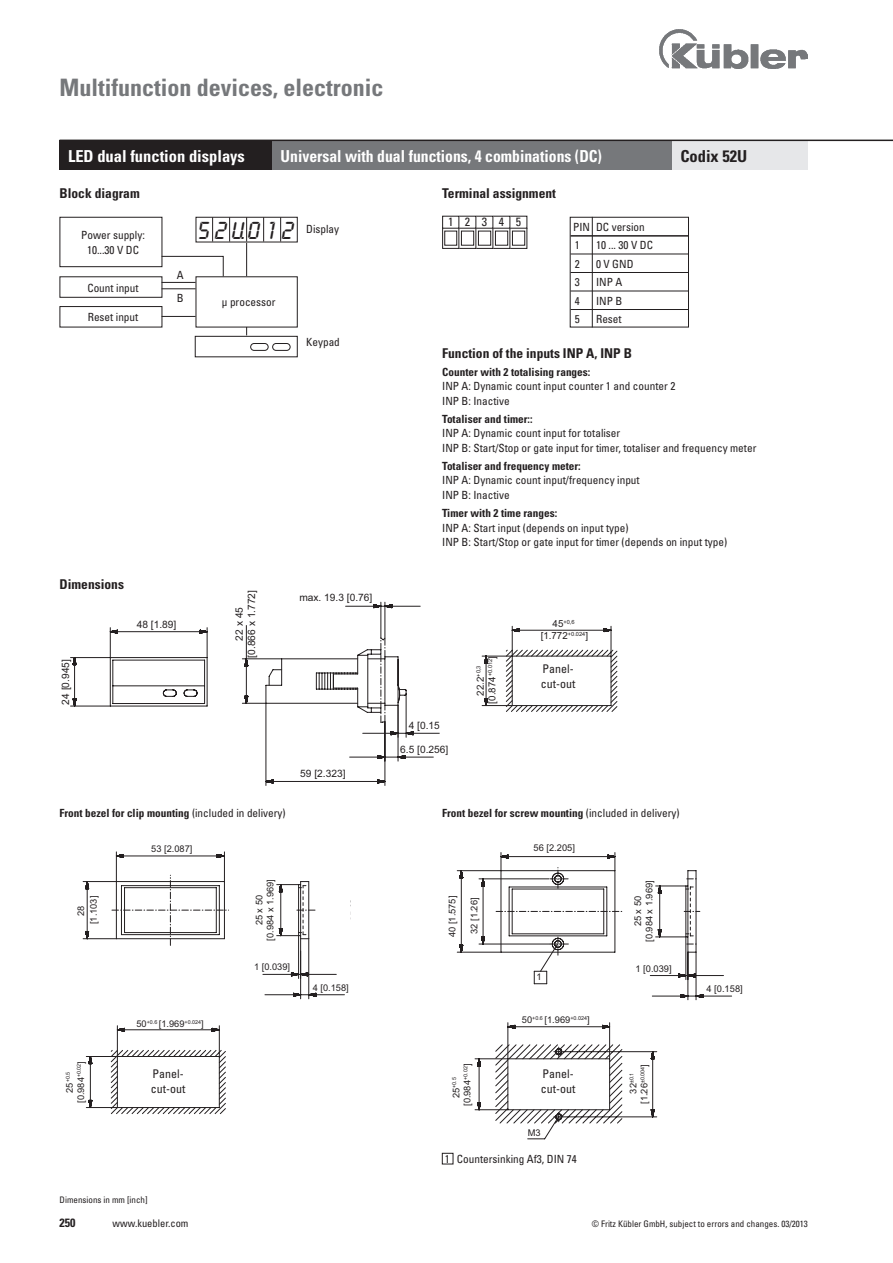
<style>
.page{position:relative;width:893px;height:1263px;background:#fff}
.page>*{position:absolute;margin:0;border:0;box-sizing:border-box;transform-origin:0 0}
.t1{font:25.5px "Lcd D";color:#231f20}
.t2{font:700 condensed 24px "Univers";color:#76787b}
.t3{font:700 condensed 16.5px "Univers";color:#fff;scale:.95 1}
.t4{font:700 condensed 16.5px "Univers";color:#fff}
.t5{font:700 condensed 16.5px "Univers";color:#231f20}
.t6{font:700 condensed 13.5px "Univers";color:#231f20}
.t7{font:condensed 12px/15.1px "Univers";color:#231f20}
.t8{font:700 condensed 12px "Univers";color:#231f20}
.t9{font:condensed 11.25px/14.2px "Univers";color:#231f20}
.t10{font:700 condensed 11.25px "Univers";color:#231f20}
.t11{font:condensed 10.5px "Univers";color:#231f20}
.t12{font:10.2px/12.3px "Arial";color:#231f20;text-align:center}
.t13{font:9.75px/11.7px "Arial";color:#231f20;text-align:center}
.t14{font:9.3px/11.1px "Arial";color:#231f20;text-align:center}
.t15{font:condensed 9px "Univers";color:#231f20}
.t16{font:5.7px "Arial";color:#231f20}
.t17{font:5.4px "Arial";color:#231f20}
.s1{font-size:9.75px}
.s2{font-weight:400}
.s3{font-size:9.3px}
</style>
<div class="page">
<img style="left:659px;top:30px;width:149px;height:38px">
<div style="left:442px;top:216px;width:17px;height:13px;border:1px solid #231f20"></div>
<div style="left:444px;top:231px;width:13px;height:15px;border:1px solid #231f20"></div>
<div style="left:442px;top:227px;width:17px;height:22px;border:1px solid #231f20"></div>
<svg style="left:458px;top:227px;width:70px;height:22px"></svg>
<svg style="left:70px;top:602px;width:364px;height:184px"></svg>
<svg style="left:316px;top:638px;width:124px;height:100px"></svg>
<svg style="left:482px;top:626px;width:135px;height:86px"></svg>
<svg style="left:457px;top:852px;width:275px;height:148px"></svg>
<svg style="left:86px;top:1025px;width:140px;height:89px"></svg>
<svg style="left:474px;top:1022px;width:183px;height:118px"></svg>
<svg style="left:83px;top:851px;width:262px;height:148px"></svg>
<div style="left:60px;top:217px;width:102px;height:50px;border:1px solid #231f20"></div>
<div style="left:196px;top:217px;width:102px;height:25px;border:1px solid #231f20"></div>
<div style="left:60px;top:276px;width:102px;height:22px;border:1px solid #231f20"></div>
<div style="left:60px;top:306px;width:102px;height:21px;border:1px solid #231f20"></div>
<div style="left:195px;top:336px;width:103px;height:21px;border:1px solid #231f20"></div>
<svg style="left:212px;top:217px;width:1px;height:25px"></svg>
<svg style="left:229px;top:217px;width:1px;height:25px"></svg>
<svg style="left:246px;top:217px;width:1px;height:25px"></svg>
<svg style="left:263px;top:217px;width:1px;height:25px"></svg>
<svg style="left:280px;top:217px;width:1px;height:25px"></svg>
<div style="left:272px;top:343px;width:18px;height:8px;border:1px solid #231f20;border-radius:3px"></div>
<div style="left:250px;top:343px;width:18px;height:8px;border:1px solid #231f20;border-radius:3px"></div>
<hr style="left:162px;top:282px;width:34px;height:1px;background:#231f20">
<hr style="left:162px;top:288px;width:34px;height:1px;background:#231f20">
<hr style="left:162px;top:316px;width:34px;height:1px;background:#231f20">
<svg style="left:161px;top:256px;width:63px;height:21px"></svg>
<hr style="left:246px;top:243px;width:1px;height:33px;background:#231f20">
<hr style="left:571px;top:235px;width:117px;height:2px;background:#231f20">
<hr style="left:571px;top:254px;width:117px;height:1px;background:#231f20">
<hr style="left:571px;top:272px;width:117px;height:1px;background:#231f20">
<hr style="left:571px;top:291px;width:117px;height:1px;background:#231f20">
<hr style="left:571px;top:309px;width:117px;height:1px;background:#231f20">
<div style="left:570px;top:217px;width:119px;height:110px;border:1px solid #231f20"></div>
<hr style="left:592px;top:217px;width:1px;height:110px;background:#231f20">
<div style="left:442px;top:1153px;width:11px;height:11px;border:1px solid #231f20"></div>
<div style="left:60px;top:140px;width:212px;height:30px;background:#231f20"></div>
<div style="left:672px;top:140px;width:136px;height:30px;background:#e6e7e9"></div>
<div style="left:272px;top:140px;width:400px;height:30px;background:#76787b"></div>
<hr style="left:60px;top:140px;width:833px;height:1px;background:#231f20">
<h2 class="t2" style="left:60px;top:72px;width:325px">Multifunction devices, electronic</h2>
<h3 class="t4" style="left:68px;top:146px;width:178px">LED dual function displays</h3>
<h3 class="t3" style="left:281px;top:146px;width:340px">Universal with dual functions, 4 combinations (DC)</h3>
<h3 class="t5" style="left:680px;top:146px;width:68px">Codix 52U</h3>
<p class="t6" style="left:60px;top:185px;width:82px">Block diagram</p>
<p class="t6" style="left:442px;top:185px;width:115px">Terminal assignment</p>
<p class="t9" style="left:81px;top:228px;width:65px;text-align:center">Power supply:<br>10...30 V DC</p>
<p class="t9" style="left:87px;top:280px;width:53px">Count input</p>
<p class="t9" style="left:88px;top:310px;width:52px">Reset input</p>
<p class="t9" style="left:177px;top:263px;width:8px;line-height:23.4px">A<br>B</p>
<h1 class="t1" style="left:197px;top:218px;width:97px">52U.0 12</h1>
<p class="t9" style="left:306px;top:221px;width:35px">Display</p>
<p class="t9" style="left:222px;top:295px;width:55px">μ processor</p>
<p class="t7" style="left:448px;top:214px;width:75px">12345</p>
<p class="t9" style="left:573px;top:217px;width:73px;line-height:18.5px">PIN DC version<br>1</p>
<p class="t9" style="left:596px;top:238px;width:58px">10 ... 30 V DC</p>
<p class="t9" style="left:575px;top:257px;width:6px">2</p>
<p class="t9" style="left:596px;top:257px;width:39px">0 V GND</p>
<p class="t9" style="left:575px;top:275px;width:6px">3</p>
<p class="t9" style="left:596px;top:275px;width:28px">INP A</p>
<p class="t9" style="left:575px;top:294px;width:6px">4</p>
<p class="t9" style="left:596px;top:294px;width:28px">INP B</p>
<p class="t9" style="left:575px;top:312px;width:6px">5</p>
<p class="t9" style="left:596px;top:312px;width:27px">Reset</p>
<p class="t6" style="left:60px;top:576px;width:66px">Dimensions</p>
<p class="t12" style="left:60px;top:705px;width:47px;rotate:-90deg">24 [0.945]</p>
<p class="t12" style="left:137px;top:618px;width:41px">48 [1.89]</p>
<p class="t12" style="left:233px;top:657px;width:69px;rotate:-90deg">22 x 45<br>[0.866 x 1.772]</p>
<p class="t9" style="left:306px;top:334px;width:35px">Keypad</p>
<p class="t12" style="left:299px;top:592px;width:75px">max. 19.3 [0.76]</p>
<p class="t12" style="left:300px;top:767px;width:47px">59 [2.323]</p>
<p class="t6" style="left:442px;top:345px;width:191px">Function of the inputs INP A, INP B</p>
<p class="t10" style="left:442px;top:365px;width:150px">Counter with 2 totalising ranges:</p>
<p class="t9" style="left:442px;top:379px;width:235px">INP A: Dynamic count input counter 1 and counter 2<br>INP B: Inactive</p>
<p class="t10" style="left:442px;top:412px;width:92px">Totaliser and timer::</p>
<p class="t9" style="left:442px;top:426px;width:316px">INP A: Dynamic count input for totaliser<br>INP B: Start/Stop or gate input for timer, totaliser and frequency meter</p>
<p class="t10" style="left:442px;top:459px;width:140px">Totaliser and frequency meter:</p>
<p class="t9" style="left:442px;top:473px;width:199px">INP A: Dynamic count input/frequency input<br>INP B: Inactive</p>
<p class="t10" style="left:442px;top:506px;width:117px">Timer with 2 time ranges:</p>
<p class="t9" style="left:442px;top:520px;width:286px">INP A: Start input (depends on input type)<br>INP B: Start/Stop or gate input for timer (depends on input type)</p>
<p class="t12" style="left:409px;top:719px;width:41px">4 [0.158]</p>
<p class="t12" style="left:400px;top:743px;width:50px">6.5 [0.256]</p>
<p class="t13" style="left:474px;top:704px;width:49px;rotate:-90deg">22.2<sup>+0,3 </sup>[0.874<sup>+0.012</sup>]</p>
<p class="t16" style="left:553px;top:619px;width:24px"><span class="s1">45</span>+0,6</p>
<p class="t13" style="left:541px;top:630px;width:49px">[1.772<sup>+0.024</sup>]</p>
<p class="t7" style="left:541px;top:661px;width:36px">Panel&shy;cut-out</p>
<p class="t10" style="left:60px;top:806px;width:228px">Front bezel for clip mounting <span class="s2">(included in delivery)</span></p>
<p class="t10" style="left:442px;top:806px;width:239px">Front bezel for screw mounting <span class="s2">(included in delivery)</span></p>
<p class="t14" style="left:151px;top:843px;width:43px">53 [2.087]</p>
<p class="t14" style="left:533px;top:842px;width:43px">56 [2.205]</p>
<p class="t14" style="left:88px;top:924px;width:30px;rotate:-90deg">[1.103]</p>
<p class="t14" style="left:75px;top:916px;width:12px;rotate:-90deg">28</p>
<p class="t14" style="left:265px;top:940px;width:63px;rotate:-90deg">[0.984 x 1.969]</p>
<p class="t14" style="left:254px;top:925px;width:32px;rotate:-90deg">25 x 50</p>
<p class="t14" style="left:254px;top:962px;width:37px">1 [0.039]</p>
<p class="t14" style="left:447px;top:937px;width:43px;rotate:-90deg">40 [1.575]</p>
<p class="t14" style="left:469px;top:934px;width:38px;rotate:-90deg">32 [1.26]</p>
<p class="t14" style="left:536px;top:971px;width:7px">1</p>
<p class="t14" style="left:632px;top:942px;width:63px;rotate:-90deg">25 x 50<br>[0.984 x 1.969]</p>
<p class="t14" style="left:635px;top:963px;width:38px">1 [0.039]</p>
<p class="t14" style="left:313px;top:982px;width:37px">4 [0.158]</p>
<p class="t17" style="left:136px;top:1018px;width:69px"><span class="s3">50</span>+0.6 <span class="s3">[1.969</span>+0.024<span class="s3">]</span></p>
<p class="t17" style="left:522px;top:1015px;width:69px"><span class="s3">50</span>+0.6 <span class="s3">[1.969</span>+0.024<span class="s3">]</span></p>
<p class="t14" style="left:75px;top:1103px;width:43px;rotate:-90deg">[0.984<sup>+0.02</sup>]</p>
<p class="t17" style="left:64px;top:1093px;width:22px;rotate:-90deg"><span class="s3">25</span>+0.5</p>
<p class="t14" style="left:462px;top:1106px;width:44px;rotate:-90deg">[0.984<sup>+0.02</sup>]</p>
<p class="t17" style="left:628px;top:1094px;width:22px;rotate:-90deg"><span class="s3">32</span>±0.1</p>
<p class="t14" style="left:639px;top:1104px;width:41px;rotate:-90deg">[1.26<sup>±0.004</sup>]</p>
<p class="t7" style="left:151px;top:1065px;width:36px">Panel&shy;cut-out</p>
<p class="t7" style="left:541px;top:1065px;width:36px">Panel&shy;cut-out</p>
<p class="t17" style="left:451px;top:1098px;width:23px;rotate:-90deg"><span class="s3">25</span>+0.5</p>
<p class="t14" style="left:528px;top:1127px;width:14px">M3</p>
<p class="t9" style="left:445px;top:1151px;width:134px">1 Countersinking Af3, DIN 74</p>
<p class="t15" style="left:60px;top:1194px;width:89px">Dimensions in mm [inch]</p>
<p class="t14" style="left:706px;top:984px;width:38px">4 [0.158]</p>
<p class="t8" style="left:60px;top:1215px;width:17px">250</p>
<p class="t11" style="left:113px;top:1216px;width:77px">www.kuebler.com</p>
<p class="t15" style="left:592px;top:1218px;width:218px">© Fritz Kübler GmbH, subject to errors and changes. 03/2013</p>
</div>
